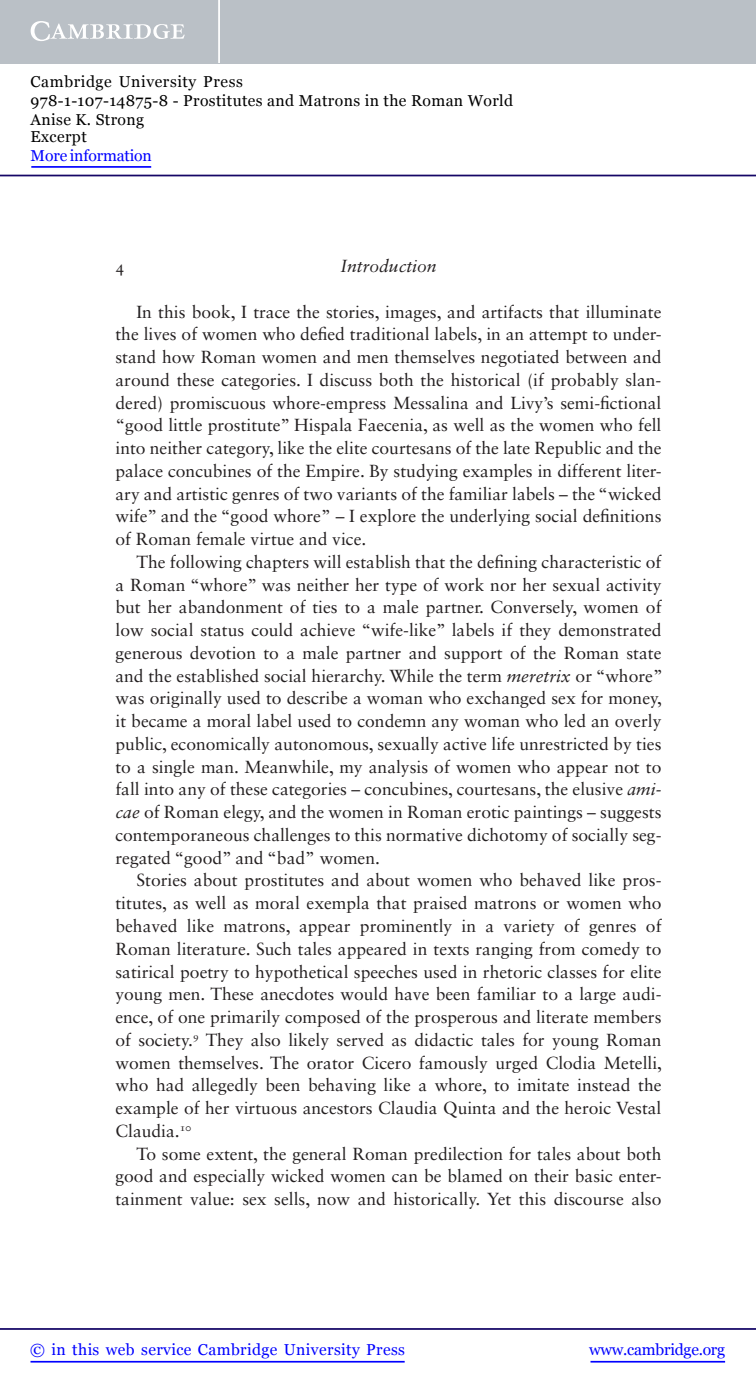
<style>
.page{position:relative;width:756px;height:1388px;background:#fff}
.page>*{position:absolute;margin:0;border:0;box-sizing:border-box;transform-origin:0 0}
.t1{font:17.5px/22.8px "Sabon LT Std";color:#231f20;text-align:justify}
.t2{font:italic 17.5px "Sabon LT Std";color:#231f20}
.t3{font:16.62px "Sabon LT Std";color:#231f20}
.t4{font:15.75px/18.9px "Georgia";letter-spacing:.025em;color:#000}
.t5{font:15.75px "Georgia";letter-spacing:.025em;color:#00f}
.t6{font:15.75px "Georgia";letter-spacing:-.015em;color:#00f}
.t7{font:15.75px "Georgia";letter-spacing:-.01em;color:#00f}
.s1{font-style:italic}
</style>
<div class="page">
<hr style="left:591px;top:1361px;width:134px;height:1px;background:#00f">
<hr style="left:0;top:1328px;width:756px;height:2px;background:#150666">
<hr style="left:31px;top:1361px;width:374px;height:1px;background:#00f">
<div style="left:0;top:0;width:756px;height:63px;background:#bac0c6"></div>
<svg style="left:31px;top:21px;width:154px;height:20px"></svg>
<hr style="left:218px;top:0;width:2px;height:63px;background:#fff">
<hr style="left:0;top:175px;width:756px;height:1px;background:#150666">
<hr style="left:31px;top:166px;width:120px;height:2px;background:#00f">
<p class="t4" style="left:31px;top:73px;width:484px">Cambridge University Press<br>978-1-107-14875-8 - Prostitutes and Matrons in the Roman World<br>Anise K. Strong</p>
<p class="t4" style="left:31px;top:128px;width:58px">Excerpt</p>
<p class="t7" style="left:31px;top:146px;width:123px">More information</p>
<p class="t3" style="left:116px;top:260px;width:11px">4</p>
<p class="t2" style="left:340px;top:259px;width:98px">Introduction</p>
<p class="t1" style="left:116px;top:302px;width:548px;text-indent:21px">In this book, I trace the stories, images, and artifacts that illuminate the lives of women who defied traditional labels, in an attempt to under&shy;stand how Roman women and men themselves negotiated between and around these categories. I discuss both the historical (if probably slan&shy;dered) promiscuous whore-empress Messalina and Livy’s semi-fictional “good little prostitute” Hispala Faecenia, as well as the women who fell into neither category, like the elite courtesans of the late Republic and the palace concubines of the Empire. By studying examples in different liter&shy;ary and artistic genres of two variants of the familiar labels – the “wicked wife” and the “good whore” – I explore the underlying social definitions of Roman female virtue and vice.</p>
<p class="t1" style="left:115px;top:552px;width:549px;text-indent:21px">The following chapters will establish that the defining characteristic of a Roman “whore” was neither her type of work nor her sexual activity but her abandonment of ties to a male partner. Conversely, women of low social status could achieve “wife-like ” labels if they demonstrated generous devotion to a male partner and support of the Roman state and the established social hierarchy. While the term <span class="s1">meretrix</span> or “whore” was originally used to describe a woman who exchanged sex for money, it became a moral label used to condemn any woman who led an overly public, economically autonomous, sexually active life unrestricted by ties to a single man. Meanwhile, my analysis of women who appear not to fall into any of these categories – concubines, courtesans, the elusive <span class="s1">ami&shy;cae</span> of Roman elegy, and the women in Roman erotic paintings – suggests contemporaneous challenges to this normative dichotomy of socially seg&shy;regated “good” and “bad” women.</p>
<p class="t1" style="left:115px;top:871px;width:548px;text-indent:21px">Stories about prostitutes and about women who behaved like pros&shy;titutes, as well as moral exempla that praised matrons or women who behaved like matrons, appear prominently in a variety of genres of Roman literature. Such tales appeared in texts ranging from comedy to satirical poetry to hypothetical speeches used in rhetoric classes for elite young men. These anecdotes would have been familiar to a large audi&shy;ence, of one primarily composed of the prosperous and literate members of society. <sup>9</sup> They also likely served as didactic tales for young Roman women themselves. The orator Cicero famously urged Clodia Metelli , who had allegedly been behaving like a whore, to imitate instead the example of her virtuous ancestors Claudia Quinta and the heroic Vestal Claudia. <sup>10</sup></p>
<p class="t1" style="left:115px;top:1144px;width:548px;text-indent:21px">To some extent, the general Roman predilection for tales about both good and especially wicked women can be blamed on their basic enter&shy;tainment value: sex sells, now and historically. Yet this discourse also</p>
<p class="t5" style="left:30px;top:1339px;width:376px">© in this web service Cambridge University Press</p>
<p class="t6" style="left:589px;top:1339px;width:137px">www.cambridge.org</p>
</div>
